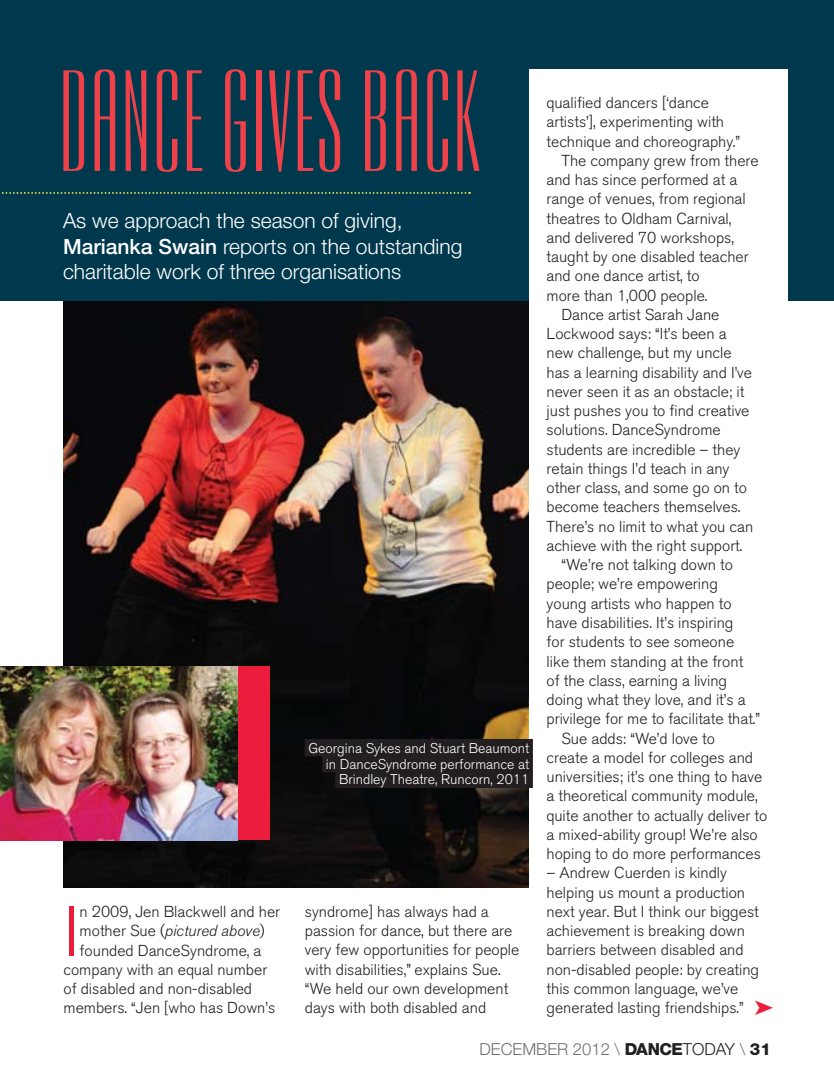
<style>
.page{position:relative;width:834px;height:1092px;background:#fff}
.page>*{position:absolute;margin:0;border:0;box-sizing:border-box;transform-origin:0 0}
.t1{font:140px "Empire BT";color:#ee4149}
.t2{font:300 70.35px "Akzidenz Grotesk BQ";color:#ec1c3c}
.t3{font:300 21px/25.2px "Helvetica Neue";color:#fff}
.t4{font:300 16.62px "Helvetica Neue";color:#6d6f71}
.t5{font:300 15.75px/19.2px "Akzidenz Grotesk BQ";color:#231f20}
.t6{font:italic 300 15.75px "Akzidenz Grotesk BQ";color:#231f20}
.t7{font:300 14px/15.8px "Akzidenz Grotesk BQ";color:#fff;text-align:right}
.s1{font-weight:500}
.s2{font-style:normal}
.s3{font-weight:800;color:#231f20}
.s4{color:#231f20}
</style>
<div class="page">
<img style="left:63px;top:300px;width:466px;height:587px">
<div style="left:0;top:0;width:833px;height:300px;background:#00394d"></div>
<div style="left:529px;top:69px;width:258px;height:958px;background:#fff"></div>
<svg style="left:1px;top:192px;width:469px;height:2px"></svg>
<div style="left:107px;top:666px;width:162px;height:174px;background:#ec1c3c"></div>
<img style="left:0;top:666px;width:238px;height:174px">
<div style="left:304px;top:739px;width:229px;height:17px;background:#231f20"></div>
<div style="left:322px;top:754px;width:211px;height:18px;background:#231f20"></div>
<div style="left:335px;top:770px;width:198px;height:18px;background:#231f20"></div>
<h1 class="t1" style="left:58px;top:45px;width:424px">DANCE GIVES BACK</h1>
<h3 class="t3" style="left:63px;top:208px;width:401px">As we approach the season of giving,<br><span class="s1">Marianka Swain</span> reports on the outstanding charitable work of three organisations</h3>
<p class="t7" style="left:308px;top:740px;width:222px">Georgina Sykes and Stuart Beaumont in DanceSyndrome performance at<br>Brindley Theatre, Runcorn, 2011</p>
<h2 class="t2" style="left:63px;top:891px;width:18px">I</h2>
<p class="t5" style="left:80px;top:902px;width:202px">n 2009, Jen Blackwell and her</p>
<p class="t6" style="left:80px;top:922px;width:187px"><span class="s2">mother Sue (</span>pictured above<span class="s2">)</span></p>
<p class="t5" style="left:80px;top:940px;width:183px">founded DanceSyndrome, a</p>
<p class="t5" style="left:63px;top:960px;width:205px">company with an equal number</p>
<p class="t5" style="left:63px;top:979px;width:190px">of disabled and non-disabled</p>
<p class="t5" style="left:63px;top:998px;width:213px">members. “Jen [who has Down’s</p>
<p class="t5" style="left:305px;top:902px;width:216px">syndrome] has always had a passion for dance, but there are very few opportunities for people with disabilities,” explains Sue. “We held our own development days with both disabled and</p>
<p class="t5" style="left:546px;top:93px;width:164px">qualified dancers [‘dance</p>
<p class="t5" style="left:546px;top:112px;width:179px">artists’], experimenting with</p>
<p class="t5" style="left:546px;top:132px;width:195px">technique and choreography.”</p>
<p class="t5" style="left:561px;top:151px;width:199px">The company grew from there</p>
<p class="t5" style="left:546px;top:170px;width:192px">and has since performed at a</p>
<p class="t5" style="left:546px;top:189px;width:201px">range of venues, from regional</p>
<p class="t5" style="left:546px;top:209px;width:186px">theatres to Oldham Carnival,</p>
<p class="t5" style="left:546px;top:228px;width:189px">and delivered 70 workshops,</p>
<p class="t5" style="left:546px;top:247px;width:204px">taught by one disabled teacher</p>
<p class="t5" style="left:546px;top:266px;width:155px">and one dance artist, to</p>
<p class="t5" style="left:546px;top:286px;width:162px">more than 1,000 people.</p>
<p class="t5" style="left:561px;top:305px;width:159px">Dance artist Sarah Jane</p>
<p class="t5" style="left:546px;top:324px;width:181px">Lockwood says: “It’s been a</p>
<p class="t5" style="left:546px;top:343px;width:186px">new challenge, but my uncle</p>
<p class="t5" style="left:546px;top:363px;width:207px">has a learning disability and I’ve</p>
<p class="t5" style="left:546px;top:382px;width:199px">never seen it as an obstacle; it</p>
<p class="t5" style="left:546px;top:401px;width:204px">just pushes you to find creative</p>
<p class="t5" style="left:546px;top:420px;width:176px">solutions. DanceSyndrome</p>
<p class="t5" style="left:546px;top:440px;width:195px">students are incredible – they</p>
<p class="t5" style="left:546px;top:459px;width:184px">retain things I’d teach in any</p>
<p class="t5" style="left:546px;top:478px;width:202px">other class, and some go on to</p>
<p class="t5" style="left:546px;top:497px;width:195px">become teachers themselves.</p>
<p class="t5" style="left:546px;top:517px;width:208px">There’s no limit to what you can</p>
<p class="t5" style="left:546px;top:536px;width:197px">achieve with the right support.</p>
<p class="t5" style="left:561px;top:555px;width:173px">“We’re not talking down to</p>
<p class="t5" style="left:546px;top:574px;width:173px">people; we’re empowering</p>
<p class="t5" style="left:546px;top:594px;width:186px">young artists who happen to</p>
<p class="t5" style="left:546px;top:613px;width:188px">have disabilities. It’s inspiring</p>
<p class="t5" style="left:546px;top:632px;width:189px">for students to see someone</p>
<p class="t5" style="left:546px;top:651px;width:198px">like them standing at the front</p>
<p class="t5" style="left:546px;top:671px;width:182px">of the class, earning a living</p>
<p class="t5" style="left:546px;top:690px;width:200px">doing what they love, and it’s a</p>
<p class="t5" style="left:546px;top:709px;width:215px">privilege for me to facilitate that.”</p>
<p class="t5" style="left:561px;top:728px;width:155px">Sue adds: “We’d love to</p>
<p class="t5" style="left:546px;top:748px;width:208px">create a model for colleges and</p>
<p class="t5" style="left:546px;top:767px;width:217px">universities; it’s one thing to have</p>
<p class="t5" style="left:546px;top:786px;width:213px">a theoretical community module,</p>
<p class="t5" style="left:546px;top:805px;width:222px">quite another to actually deliver to</p>
<p class="t5" style="left:546px;top:825px;width:213px">a mixed-ability group! We’re also</p>
<p class="t5" style="left:546px;top:844px;width:216px">hoping to do more performances</p>
<p class="t5" style="left:546px;top:863px;width:214px">– Andrew Cuerden is kindly helping us mount a production next year. But I think our biggest achievement is breaking down barriers between disabled and non-disabled people: by creating this common language, we’ve generated lasting friendships.”</p>
<p class="t4" style="left:479px;top:1038px;width:293px">December 2012 \ <span class="s3">DANCE</span><span class="s4">Today</span> \ <span class="s3">31</span></p>
</div>
